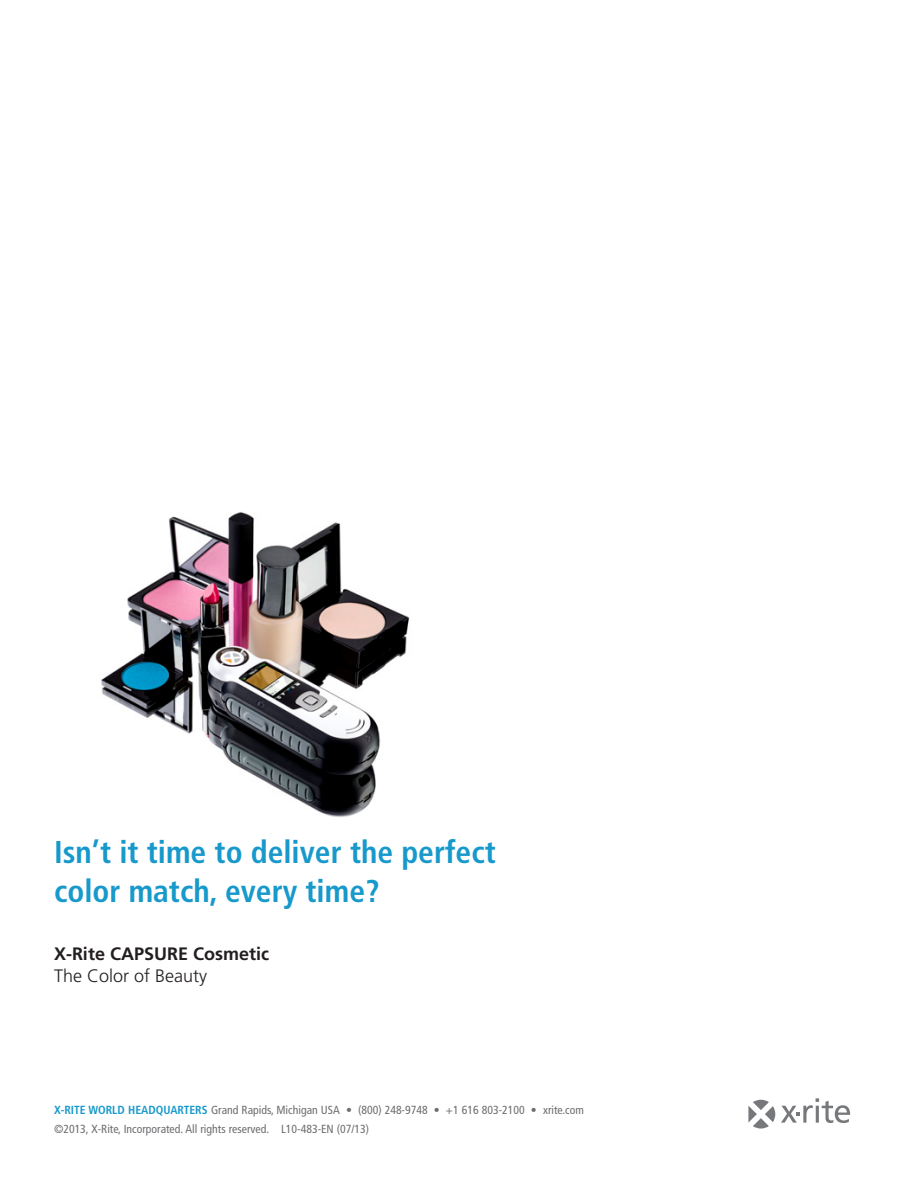
<style>
.page{position:relative;width:918px;height:1188px;background:#fff}
.page>*{position:absolute;margin:0;border:0;box-sizing:border-box;transform-origin:0 0}
.t1{font:700 condensed 31.5px/39px "Frutiger";color:#1899cb}
.t2{font:700 18px "Frutiger";color:#231f20}
.t3{font:300 18px "Frutiger";color:#231f20}
.t4{font:condensed 11.7px "Frutiger";color:#6c6d70}
.s1{font-weight:700;color:#1899cb}
</style>
<div class="page">
<svg style="left:781px;top:1098px;width:69px;height:25px"></svg>
<svg style="left:748px;top:1100px;width:27px;height:29px"></svg>
<img style="left:101px;top:512px;width:309px;height:305px">
<p class="t1" style="left:54px;top:833px;width:443px">Isn’t it time to deliver the perfect color match, every time?</p>
<p class="t2" style="left:54px;top:943px;width:217px">X-Rite CAPSURE Cosmetic</p>
<p class="t3" style="left:54px;top:966px;width:155px">The Color of Beauty</p>
<p class="t4" style="left:54px;top:1103px;width:531px"><span class="s1">X-RITE WORLD HEADQUARTERS</span> Grand Rapids, Michigan USA • (800) 248-9748 • +1 616 803-2100 • xrite.com</p>
<p class="t4" style="left:54px;top:1122px;width:317px">©2013, X-Rite, Incorporated. All rights reserved. L10-483-EN (07/13)</p>
</div>
